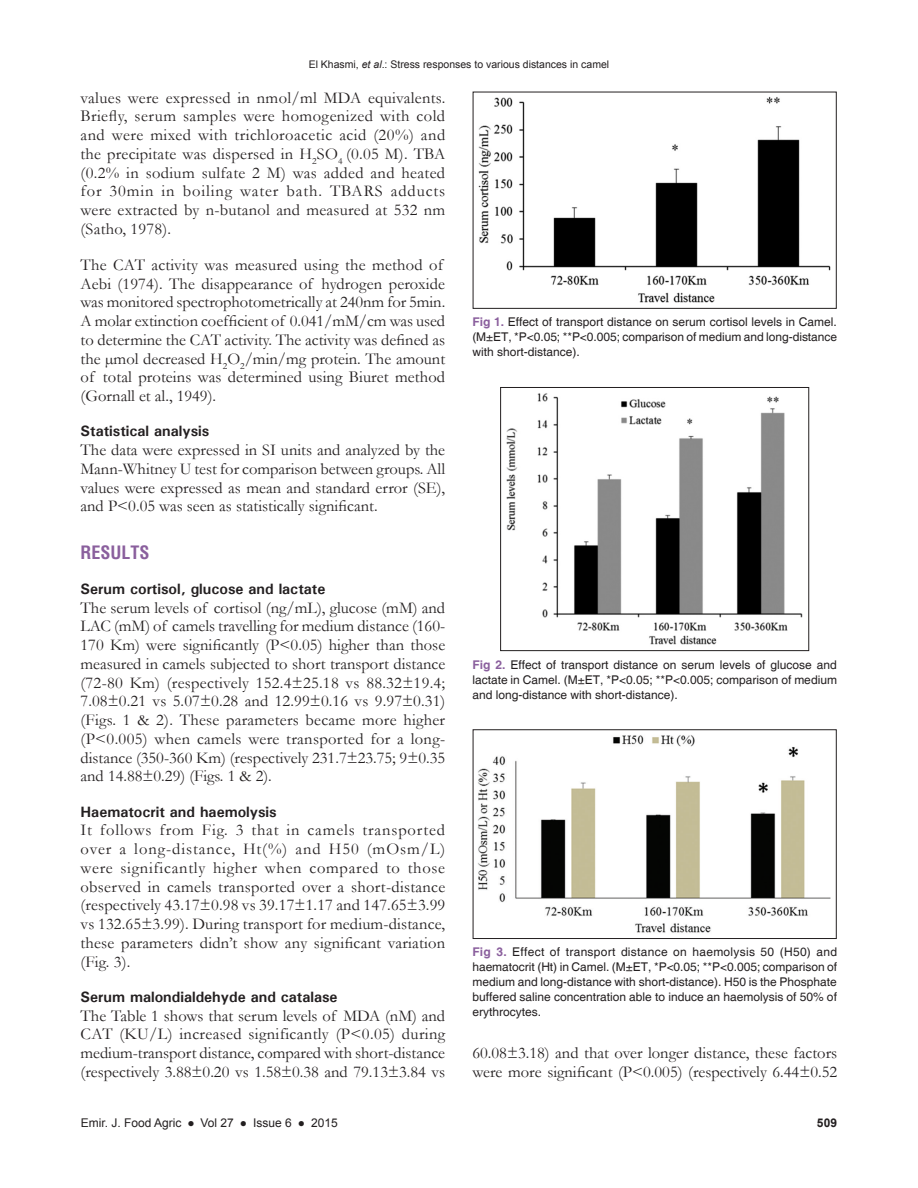
<style>
.page{position:relative;width:918px;height:1188px;background:#fff}
.page>*{position:absolute;margin:0;border:0;box-sizing:border-box;transform-origin:0 0}
.t1{font:700 condensed 18px "Helvetica";color:#8a5f9d}
.TX{font:16.5px/18.8px "Garamond";color:#231f20;text-align:justify}
.t2{font:700 15px "Univers";color:#231f20}
.FGC{font:12px/15px "Helvetica";color:#231f20;text-align:justify}
.t3{font:12px "Arial";color:#231f20}
.t4{font:700 12px "Arial";color:#231f20}
.t5{font:10.5px "Arial";color:#231f20}
.s1{font-style:italic}
.s2{font-weight:700;color:#8a5f9d}
</style>
<div class="page">
<img style="left:478px;top:96px;width:353px;height:207px">
<div style="left:473px;top:92px;width:363px;height:217px;border:1px solid #231f20"></div>
<img style="left:506px;top:393px;width:297px;height:252px">
<div style="left:500px;top:387px;width:309px;height:264px;border:1px solid #231f20"></div>
<img style="left:477px;top:735px;width:354px;height:198px">
<div style="left:473px;top:730px;width:363px;height:209px;border:1px solid #231f20"></div>
<p class="t5" style="left:309px;top:57px;width:302px">El Khasmi, <span class="s1">et al</span>.: Stress responses to various distances in camel</p>
<p class="TX" style="left:81px;top:88px;width:366px">values were expressed in nmol/ml MDA equivalents.<br>Briefly, serum samples were homogenized with cold and were mixed with trichloroacetic acid (20%) and the precipitate was dispersed in H<sub>2</sub>SO<sub>4</sub> (0.05 M). TBA (0.2% in sodium sulfate 2 M) was added and heated for 30min in boiling water bath. TBARS adducts were extracted by n-butanol and measured at 532 nm (Satho, 1978).</p>
<p class="TX" style="left:81px;top:255px;width:366px;text-align:left">The CAT activity was measured using the method of Aebi (1974). The disappearance of hydrogen peroxide was monitored spectrophotometrically at 240nm for 5min.<br>A molar extinction coefficient of 0.041/mM/cm was used to determine the CAT activity. The activity was defined as the µmol decreased H<sub>2</sub>O<sub>2</sub>/min/mg protein. The amount of total proteins was determined using Biuret method (Gornall et al., 1949).</p>
<h2 class="t2" style="left:81px;top:422px;width:130px">Statistical analysis</h2>
<p class="TX" style="left:81px;top:440px;width:366px">The data were expressed in SI units and analyzed by the Mann-Whitney U test for comparison between groups. All values were expressed as mean and standard error (SE), and P&lt;0.05 was seen as statistically significant.</p>
<h1 class="t1" style="left:81px;top:540px;width:71px">RESULTS</h1>
<h2 class="t2" style="left:81px;top:579px;width:246px">Serum cortisol, glucose and lactate</h2>
<p class="TX" style="left:81px;top:598px;width:366px">The serum levels of cortisol (ng/mL), glucose (mM) and LAC (mM) of camels travelling for medium distance (160- 170 Km) were significantly (P&lt;0.05) higher than those measured in camels subjected to short transport distance (72-80 Km) (respectively 152.4±25.18 vs 88.32±19.4; 7.08±0.21 vs 5.07±0.28 and 12.99±0.16 vs 9.97±0.31) (Figs. 1 &amp; 2). These parameters became more higher (P&lt;0.005) when camels were transported for a long&shy;distance (350-360 Km) (respectively 231.7±23.75; 9±0.35 and 14.88±0.29) (Figs. 1 &amp; 2).</p>
<h2 class="t2" style="left:81px;top:802px;width:198px">Haematocrit and haemolysis</h2>
<p class="TX" style="left:81px;top:821px;width:366px">It follows from Fig. 3 that in camels transported over a long-distance, Ht(%) and H50 (mOsm/L) were significantly higher when compared to those observed in camels transported over a short-distance (respectively 43.17±0.98 vs 39.17±1.17 and 147.65±3.99 vs 132.65±3.99). During transport for medium-distance, these parameters didn’t show any significant variation (Fig. 3).</p>
<h2 class="t2" style="left:81px;top:987px;width:259px">Serum malondialdehyde and catalase</h2>
<p class="TX" style="left:81px;top:1006px;width:366px">The Table 1 shows that serum levels of MDA (nM) and CAT (KU/L) increased significantly (P&lt;0.05) during medium-transport distance, compared with short-distance (respectively 3.88±0.20 vs 1.58±0.38 and 79.13±3.84 vs</p>
<p class="FGC" style="left:472px;top:315px;width:366px"><span class="s2">Fig 1.</span> Effect of transport distance on serum cortisol levels in Camel. (M±ET, *P&lt;0.05; **P&lt;0.005; comparison of medium and long-distance with short-distance).</p>
<p class="FGC" style="left:472px;top:657px;width:366px"><span class="s2">Fig 2.</span> Effect of transport distance on serum levels of glucose and lactate in Camel. (M±ET, *P&lt;0.05; **P&lt;0.005; comparison of medium and long-distance with short-distance).</p>
<p class="FGC" style="left:472px;top:945px;width:366px"><span class="s2">Fig 3.</span> Effect of transport distance on haemolysis 50 (H50) and haematocrit (Ht) in Camel. (M±ET, *P&lt;0.05; **P&lt;0.005; comparison of medium and long-distance with short-distance). H50 is the Phosphate buffered saline concentration able to induce an haemolysis of 50% of erythrocytes.</p>
<p class="TX" style="left:472px;top:1043px;width:366px">60.08±3.18) and that over longer distance, these factors were more significant (P&lt;0.005) (respectively 6.44±0.52</p>
<p class="t3" style="left:81px;top:1114px;width:259px">Emir. J. Food Agric ● Vol 27 ● Issue 6 ● 2015</p>
<p class="t4" style="left:817px;top:1114px;width:22px">509</p>
</div>
